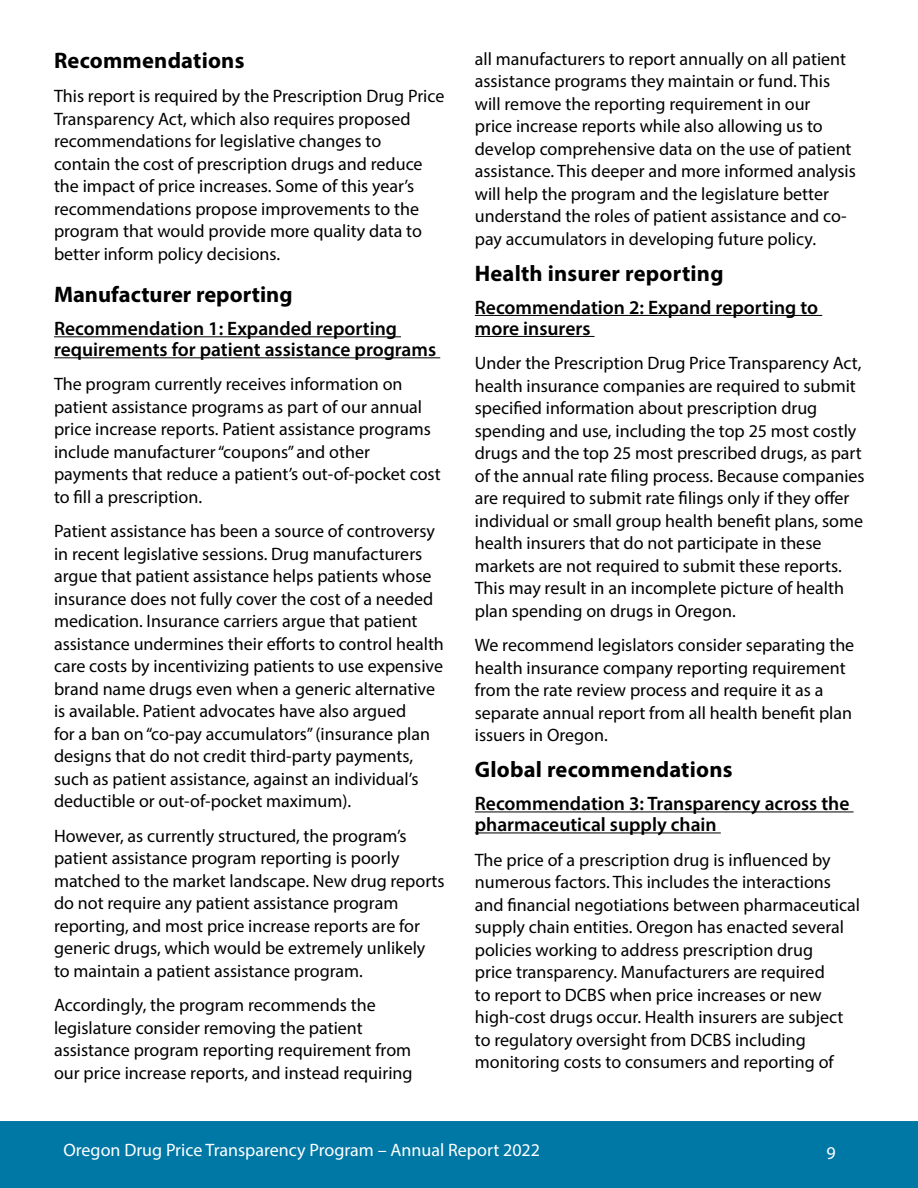
<style>
.page{position:relative;width:918px;height:1188px;background:#fff}
.page>*{position:absolute;margin:0;border:0;box-sizing:border-box;transform-origin:0 0}
.Sub-Head{font:700 22.5px "Myriad Pro";letter-spacing:.01em;color:#000}
.body{font:700 22.5px "Myriad Pro";color:#000}
.Sub-Head_2{font:600 19.5px/21px "Myriad Pro";color:#000}
.body-2{font:18px/22.5px "Myriad Pro";color:#000}
.t1{font:18px "Myriad Pro";color:#fff}
</style>
<div class="page">
<div style="left:0;top:1121px;width:918px;height:67px;background:#0078a6"></div>
<hr style="left:54px;top:336px;width:347px;height:1px;background:#000">
<hr style="left:54px;top:357px;width:386px;height:1px;background:#000">
<hr style="left:475px;top:315px;width:347px;height:1px;background:#000">
<hr style="left:475px;top:336px;width:120px;height:1px;background:#000">
<hr style="left:475px;top:811px;width:379px;height:1px;background:#000">
<hr style="left:475px;top:832px;width:246px;height:1px;background:#000">
<p class="Sub-Head" style="left:54px;top:46px;width:192px">Recommendations</p>
<p class="body-2" style="left:54px;top:85px;width:392px">This report is required by the Prescription Drug Price Transparency Act, which also requires proposed recommendations for legislative changes to<br>contain the cost of prescription drugs and reduce the impact of price increases. Some of this year’s recommendations propose improvements to the program that would provide more quality data to better inform policy decisions.</p>
<p class="body" style="left:54px;top:280px;width:240px">Manufacturer reporting</p>
<p class="Sub-Head_2" style="left:54px;top:317px;width:384px">Recommendation 1: Expanded reporting requirements for patient assistance programs</p>
<p class="body-2" style="left:54px;top:373px;width:388px">The program currently receives information on patient assistance programs as part of our annual price increase reports. Patient assistance programs include manufacturer “coupons” and other payments that reduce a patient’s out-of-pocket cost to fill a prescription.</p>
<p class="body-2" style="left:54px;top:520px;width:391px">Patient assistance has been a source of controversy in recent legislative sessions. Drug manufacturers argue that patient assistance helps patients whose insurance does not fully cover the cost of a needed medication. Insurance carriers argue that patient assistance undermines their efforts to control health care costs by incentivizing patients to use expensive brand name drugs even when a generic alternative is available. Patient advocates have also argued<br>for a ban on “co-pay accumulators” (insurance plan designs that do not credit third-party payments, such as patient assistance, against an individual’s deductible or out-of-pocket maximum).</p>
<p class="body-2" style="left:54px;top:824px;width:392px">However, as currently structured, the program’s patient assistance program reporting is poorly matched to the market landscape. New drug reports do not require any patient assistance program reporting, and most price increase reports are for generic drugs, which would be extremely unlikely to maintain a patient assistance program.</p>
<p class="body-2" style="left:54px;top:994px;width:360px">Accordingly, the program recommends the legislature consider removing the patient assistance program reporting requirement from our price increase reports, and instead requiring</p>
<p class="body-2" style="left:475px;top:47px;width:383px">all manufacturers to report annually on all patient assistance programs they maintain or fund. This will remove the reporting requirement in our<br>price increase reports while also allowing us to develop comprehensive data on the use of patient assistance. This deeper and more informed analysis will help the program and the legislature better understand the roles of patient assistance and co&shy;pay accumulators in developing future policy.</p>
<p class="Sub-Head" style="left:475px;top:258px;width:250px">Health insurer reporting</p>
<p class="Sub-Head_2" style="left:475px;top:296px;width:345px">Recommendation 2: Expand reporting to more insurers</p>
<p class="body-2" style="left:475px;top:351px;width:391px">Under the Prescription Drug Price Transparency Act, health insurance companies are required to submit specified information about prescription drug spending and use, including the top 25 most costly drugs and the top 25 most prescribed drugs, as part of the annual rate filing process. Because companies are required to submit rate filings only if they offer individual or small group health benefit plans, some health insurers that do not participate in these markets are not required to submit these reports.<br>This may result in an incomplete picture of health plan spending on drugs in Oregon.</p>
<p class="body-2" style="left:475px;top:633px;width:381px">We recommend legislators consider separating the health insurance company reporting requirement from the rate review process and require it as a separate annual report from all health benefit plan issuers in Oregon.</p>
<p class="Sub-Head" style="left:475px;top:755px;width:259px">Global recommendations</p>
<p class="Sub-Head_2" style="left:475px;top:792px;width:376px">Recommendation 3: Transparency across the pharmaceutical supply chain</p>
<p class="body-2" style="left:475px;top:848px;width:387px">The price of a prescription drug is influenced by numerous factors. This includes the interactions and financial negotiations between pharmaceutical supply chain entities. Oregon has enacted several policies working to address prescription drug<br>price transparency. Manufacturers are required<br>to report to DCBS when price increases or new high-cost drugs occur. Health insurers are subject to regulatory oversight from DCBS including monitoring costs to consumers and reporting of</p>
<p class="t1" style="left:63px;top:1139px;width:478px">Oregon Drug Price Transparency Program – Annual Report 2022</p>
<p class="t1" style="left:826px;top:1142px;width:11px">9</p>
</div>
